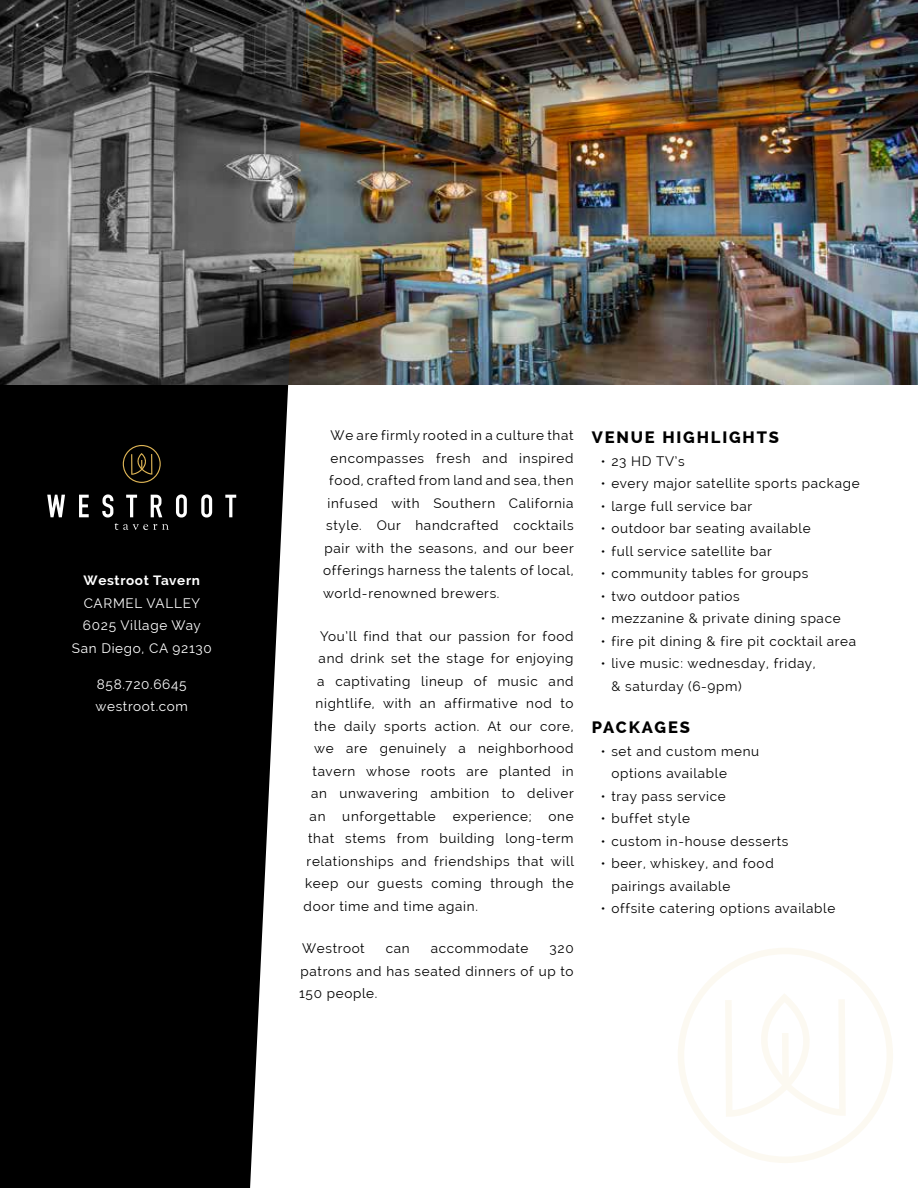
<style>
.page{position:relative;width:918px;height:1188px;background:#fff}
.page>*{position:absolute;margin:0;border:0;box-sizing:border-box;transform-origin:0 0}
.t1{font:800 16.5px "Raleway";letter-spacing:.11em;color:#000}
.t2{font:13.5px/22.5px "Raleway";letter-spacing:.05em;color:#000}
.t3{font:13.5px/22.5px "Raleway";letter-spacing:.05em;color:#fff;text-align:center}
.t4{font:700 13.5px "Raleway";letter-spacing:.05em;color:#fff}
</style>
<div class="page">
<img style="left:307px;top:0;width:611px;height:384px">
<svg style="left:0;top:0;width:307px;height:1188px;background:#343433"></svg>
<svg style="left:123px;top:445px;width:38px;height:38px"></svg>
<svg style="left:47px;top:495px;width:18px;height:22px"></svg>
<svg style="left:79px;top:495px;width:10px;height:22px"></svg>
<svg style="left:176px;top:494px;width:11px;height:24px"></svg>
<svg style="left:201px;top:494px;width:11px;height:24px"></svg>
<svg style="left:225px;top:495px;width:11px;height:22px"></svg>
<svg style="left:102px;top:494px;width:67px;height:36px;background:#303030"></svg>
<svg style="left:678px;top:948px;width:215px;height:215px"></svg>
<svg style="left:725px;top:993px;width:121px;height:124px"></svg>
<div style="left:782px;top:1033px;width:7px;height:49px;background:#fcf9f1"></div>
<p class="t4" style="left:83px;top:573px;width:118px">Westroot Tavern</p>
<p class="t3" style="left:72px;top:592px;width:141px">CARMEL VALLEY<br>6025 Village Way<br>San Diego, CA 92130</p>
<p class="t3" style="left:95px;top:673px;width:94px;text-align:left">858.720.6645 westroot.com</p>
<p class="t2" style="left:331px;top:424px;width:245px">We are firmly rooted in a culture that</p>
<p class="t2" style="left:331px;top:447px;width:245px">encompasses fresh and inspired</p>
<p class="t2" style="left:329px;top:469px;width:246px">food, crafted from land and sea, then</p>
<p class="t2" style="left:328px;top:492px;width:247px">infused with Southern California</p>
<p class="t2" style="left:326px;top:514px;width:249px">style. Our handcrafted cocktails</p>
<p class="t2" style="left:325px;top:537px;width:251px">pair with the seasons, and our beer</p>
<p class="t2" style="left:323px;top:559px;width:252px">offerings harness the talents of local,</p>
<p class="t2" style="left:323px;top:582px;width:178px">world-renowned brewers.</p>
<p class="t2" style="left:320px;top:625px;width:255px">You’ll find that our passion for food</p>
<p class="t2" style="left:319px;top:647px;width:257px">and drink set the stage for enjoying</p>
<p class="t2" style="left:317px;top:670px;width:258px">a captivating lineup of music and</p>
<p class="t2" style="left:316px;top:692px;width:259px">nightlife, with an affirmative nod to</p>
<p class="t2" style="left:314px;top:715px;width:261px">the daily sports action. At our core,</p>
<p class="t2" style="left:314px;top:737px;width:261px">we are genuinely a neighborhood</p>
<p class="t2" style="left:313px;top:760px;width:263px">tavern whose roots are planted in</p>
<p class="t2" style="left:311px;top:782px;width:264px">an unwavering ambition to deliver</p>
<p class="t2" style="left:310px;top:805px;width:265px">an unforgettable experience; one</p>
<p class="t2" style="left:308px;top:827px;width:267px">that stems from building long-term</p>
<p class="t2" style="left:307px;top:850px;width:269px">relationships and friendships that will</p>
<p class="t2" style="left:305px;top:872px;width:270px">keep our guests coming through the</p>
<p class="t2" style="left:304px;top:895px;width:176px">door time and time again.</p>
<p class="t2" style="left:302px;top:937px;width:64px">Westroot</p>
<p class="t2" style="left:386px;top:937px;width:25px">can</p>
<p class="t2" style="left:431px;top:937px;width:99px">accommodate</p>
<p class="t2" style="left:299px;top:937px;width:276px;text-align:justify;text-indent:250px">320 patrons and has seated dinners of up to 150 people.</p>
<p class="t1" style="left:592px;top:428px;width:188px">VENUE HIGHLIGHTS</p>
<p class="t2" style="left:601px;top:450px;width:85px">• 23 HD TV’s</p>
<p class="t2" style="left:601px;top:472px;width:260px">• every major satellite sports package</p>
<p class="t2" style="left:601px;top:495px;width:153px">• large full service bar</p>
<p class="t2" style="left:601px;top:517px;width:211px">• outdoor bar seating available</p>
<p class="t2" style="left:601px;top:540px;width:172px">• full service satellite bar</p>
<p class="t2" style="left:601px;top:562px;width:209px">• community tables for groups</p>
<p class="t2" style="left:601px;top:585px;width:140px">• two outdoor patios</p>
<p class="t2" style="left:601px;top:607px;width:241px">• mezzanine &amp; private dining space</p>
<p class="t2" style="left:601px;top:630px;width:257px">• fire pit dining &amp; fire pit cocktail area</p>
<p class="t2" style="left:611px;top:652px;width:206px;text-indent:-11px">• live music: wednesday, friday, &amp; saturday (6-9pm)</p>
<p class="t1" style="left:592px;top:718px;width:99px">PACKAGES</p>
<p class="t2" style="left:611px;top:740px;width:149px;text-indent:-11px">• set and custom menu options available</p>
<p class="t2" style="left:601px;top:785px;width:126px">• tray pass service</p>
<p class="t2" style="left:601px;top:807px;width:91px">• buffet style</p>
<p class="t2" style="left:601px;top:830px;width:189px">• custom in-house desserts</p>
<p class="t2" style="left:611px;top:852px;width:164px;text-indent:-11px">• beer, whiskey, and food pairings available</p>
<p class="t2" style="left:601px;top:897px;width:236px">• offsite catering options available</p>
</div>
